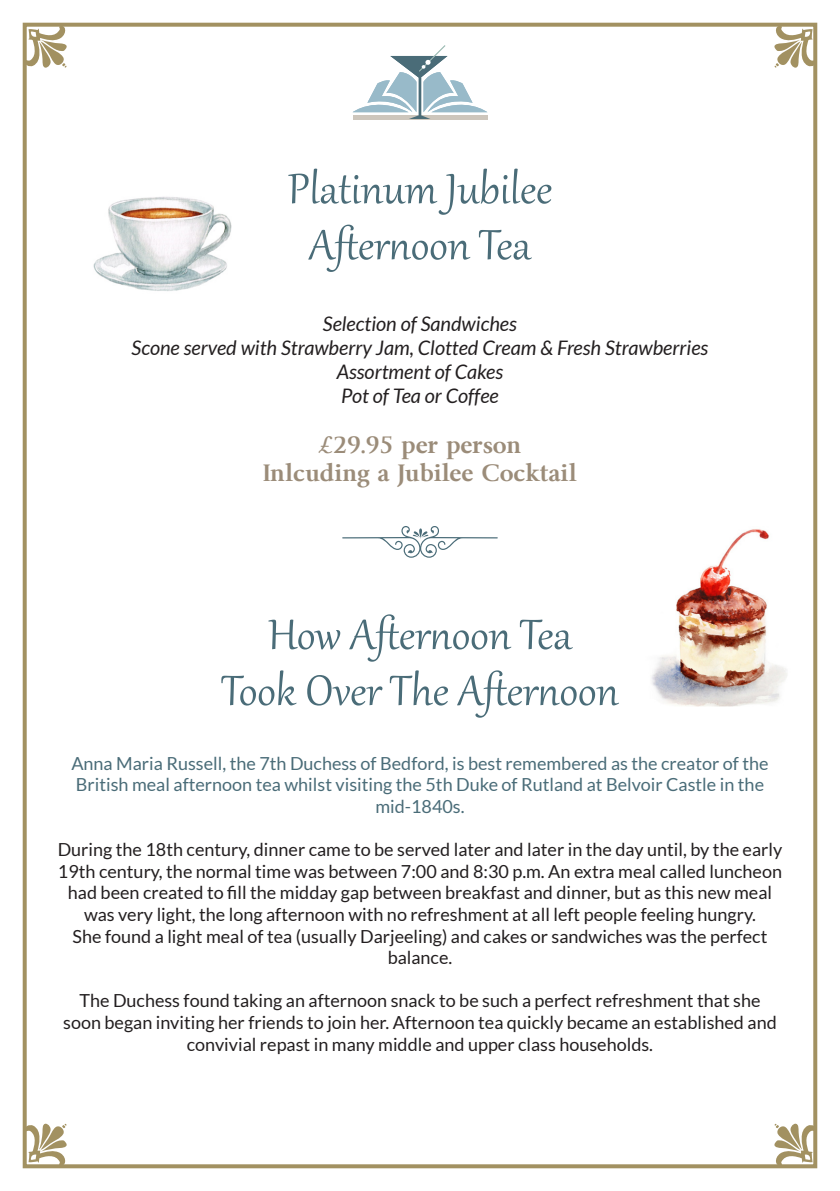
<style>
.page{position:relative;width:840px;height:1191px;background:#fff}
.page>*{position:absolute;margin:0;border:0;box-sizing:border-box;transform-origin:0 0}
.t1{font:52px "Gabriola";color:#4a6c78}
.t2{font:700 22px "Byington";color:#9b8c79}
.t3{font:italic 20px "Lato";color:#231f20}
.t4{font:18px/21.6px "Lato";color:#231f20;text-align:center}
.t5{font:18px/21.6px "Lato";color:#4a6c78;text-align:center}
</style>
<div class="page">
<img style="left:93px;top:197px;width:139px;height:94px">
<img style="left:651px;top:529px;width:136px;height:178px">
<svg style="left:342px;top:526px;width:155px;height:32px"></svg>
<hr style="left:352px;top:116px;width:135px;height:4px;background:#cdc6bc">
<svg style="left:352px;top:45px;width:135px;height:74px"></svg>
<svg style="left:28px;top:28px;width:39px;height:40px"></svg>
<svg style="left:774px;top:23px;width:44px;height:48px"></svg>
<svg style="left:28px;top:1123px;width:39px;height:40px"></svg>
<svg style="left:774px;top:1120px;width:44px;height:48px"></svg>
<div style="left:23px;top:23px;width:793px;height:1145px;border:4px solid #a29161"></div>
<p class="t1" style="left:288px;top:155px;width:265px">Platinum Jubilee</p>
<p class="t1" style="left:309px;top:211px;width:223px">Afternoon Tea</p>
<p class="t3" style="left:323px;top:313px;width:195px">Selection of Sandwiches</p>
<p class="t3" style="left:131px;top:337px;width:578px">Scone served with Strawberry Jam, Clotted Cream &amp; Fresh Strawberries</p>
<p class="t3" style="left:336px;top:361px;width:168px">Assortment of Cakes</p>
<p class="t3" style="left:341px;top:385px;width:159px">Pot of Tea or Coffee</p>
<p class="t2" style="left:318px;top:431px;width:204px">£29.95 per person</p>
<p class="t2" style="left:263px;top:459px;width:315px">Inlcuding a Jubilee Cocktail</p>
<p class="t1" style="left:268px;top:600px;width:305px">How Afternoon Tea</p>
<p class="t1" style="left:221px;top:656px;width:399px">Took Over The Afternoon</p>
<p class="t5" style="left:71px;top:752px;width:698px">Anna Maria Russell, the 7th Duchess of Bedford, is best remembered as the creator of the<br>British meal afternoon tea whilst visiting the 5th Duke of Rutland at Belvoir Castle in the mid-1840s.</p>
<p class="t4" style="left:58px;top:838px;width:725px">During the 18th century, dinner came to be served later and later in the day until, by the early 19th century, the normal time was between 7:00 and 8:30 p.m. An extra meal called luncheon had been created to fill the midday gap between breakfast and dinner, but as this new meal was very light, the long afternoon with no refreshment at all left people feeling hungry.<br>She found a light meal of tea (usually Darjeeling) and cakes or sandwiches was the perfect balance.</p>
<p class="t4" style="left:63px;top:990px;width:714px">The Duchess found taking an afternoon snack to be such a perfect refreshment that she soon began inviting her friends to join her. Afternoon tea quickly became an established and convivial repast in many middle and upper class households.</p>
</div>
